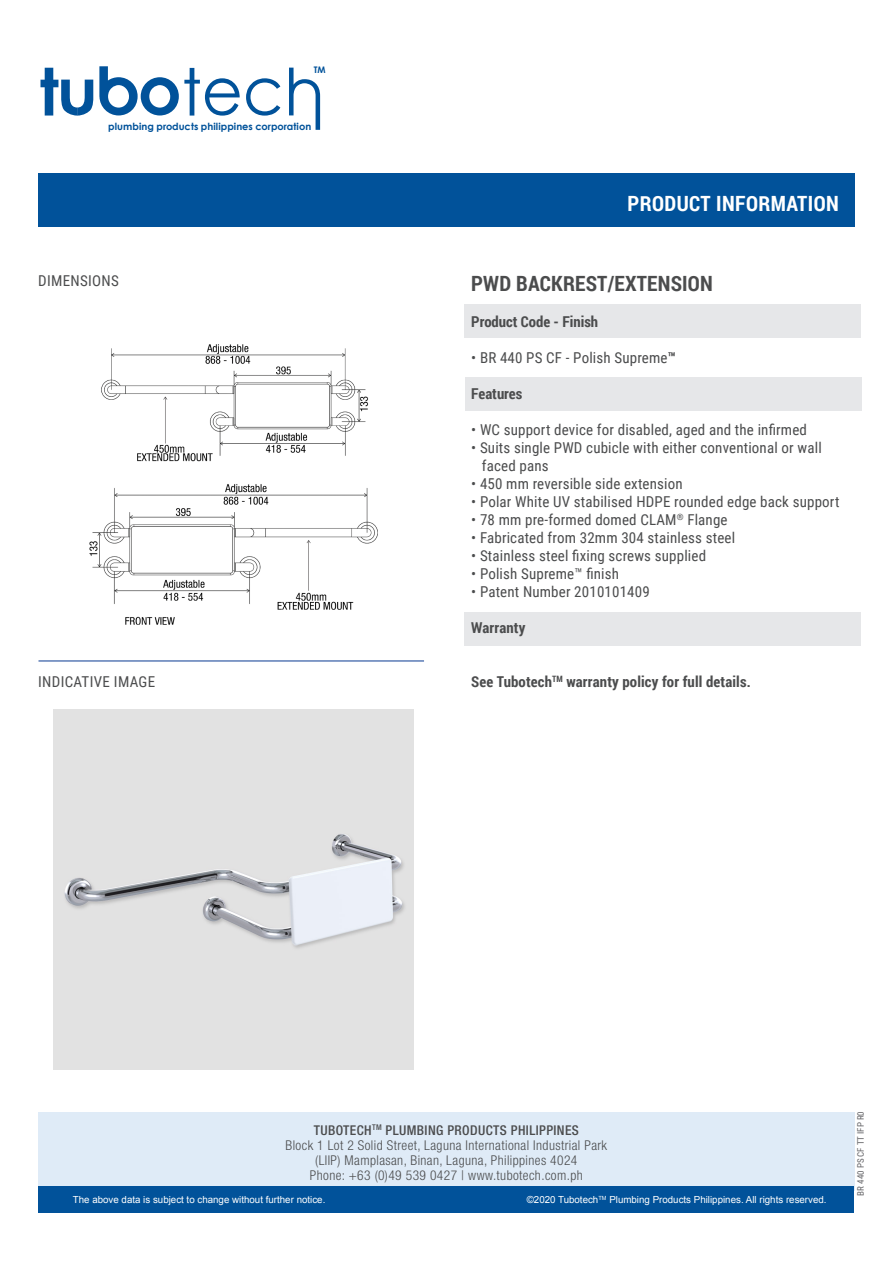
<style>
.page{position:relative;width:893px;height:1263px;background:#fff}
.page>*{position:absolute;margin:0;border:0;box-sizing:border-box;transform-origin:0 0}
.t1{font:700 21px "Roboto Condensed";letter-spacing:.01em;color:#4b4c4d}
.t2{font:700 21px "Roboto Condensed";letter-spacing:.02em;color:#fff}
.t3{font:15px "Roboto Condensed";letter-spacing:.01em;color:#4b4c4d}
.t4{font:700 15px "Roboto Condensed";letter-spacing:.01em;color:#4b4c4d}
.t5{font:300 condensed 13.5px/15px "Helvetica Neue";letter-spacing:.03em;color:#4b4c4d;text-align:center}
.t6{font:700 9.9px "Century Gothic";letter-spacing:.005em;color:#01529a}
.t7{font:9.75px "Arial";color:#fff}
.t8{font:9px "Roboto Condensed";color:#636366}
.t9{font:700 9px "Century Gothic";color:#01529a}
.s1{font-weight:700}
.s2{font-weight:500}
</style>
<div class="page">
<div style="left:38px;top:1112px;width:817px;height:78px;background:#dfebf7"></div>
<div style="left:38px;top:1186px;width:816px;height:27px;background:#01529a"></div>
<svg style="left:289px;top:68px;width:31px;height:62px"></svg>
<svg style="left:246px;top:78px;width:34px;height:38px"></svg>
<svg style="left:99px;top:66px;width:141px;height:50px"></svg>
<svg style="left:41px;top:68px;width:52px;height:48px"></svg>
<div style="left:465px;top:377px;width:396px;height:34px;background:#e6e7e9"></div>
<div style="left:465px;top:304px;width:396px;height:34px;background:#e6e7e9"></div>
<div style="left:465px;top:613px;width:396px;height:33px;background:#e6e7e9"></div>
<div style="left:39px;top:173px;width:816px;height:53px;background:#01529a"></div>
<hr style="left:39px;top:660px;width:385px;height:2px;background:#5a7bb6">
<img style="left:89px;top:344px;width:289px;height:281px">
<img style="left:54px;top:710px;width:360px;height:360px">
<p class="t9" style="left:314px;top:63px;width:13px">TM</p>
<p class="t6" style="left:108px;top:119px;width:205px">plumbing products philippines corporation</p>
<p class="t3" style="left:38px;top:270px;width:82px">DIMENSIONS</p>
<p class="t3" style="left:38px;top:671px;width:118px">INDICATIVE IMAGE</p>
<p class="t2" style="left:628px;top:189px;width:213px">PRODUCT INFORMATION</p>
<p class="t1" style="left:471px;top:268px;width:243px">PWD BACKREST/EXTENSION</p>
<p class="t4" style="left:471px;top:311px;width:128px">Product Code - Finish</p>
<p class="t3" style="left:471px;top:347px;width:206px">• BR 440 PS CF - Polish Supreme<span class="s1">™</span></p>
<p class="t4" style="left:471px;top:383px;width:53px">Features</p>
<p class="t3" style="left:471px;top:419px;width:337px">• WC support device for disabled, aged and the infirmed</p>
<p class="t3" style="left:471px;top:437px;width:352px">• Suits single PWD cubicle with either conventional or wall</p>
<p class="t3" style="left:482px;top:455px;width:68px">faced pans</p>
<p class="t3" style="left:471px;top:473px;width:213px">• 450 mm reversible side extension</p>
<p class="t3" style="left:471px;top:491px;width:370px">• Polar White UV stabilised HDPE rounded edge back support</p>
<p class="t3" style="left:471px;top:509px;width:258px">• 78 mm pre-formed domed CLAM<sup>®</sup> Flange</p>
<p class="t3" style="left:471px;top:527px;width:265px">• Fabricated from 32mm 304 stainless steel</p>
<p class="t3" style="left:471px;top:545px;width:236px">• Stainless steel fixing screws supplied</p>
<p class="t3" style="left:471px;top:563px;width:149px">• Polish Supreme™ finish</p>
<p class="t3" style="left:471px;top:581px;width:180px">• Patent Number 2010101409</p>
<p class="t4" style="left:471px;top:617px;width:56px">Warranty</p>
<p class="t4" style="left:471px;top:671px;width:281px">See Tubotech<sup>TM</sup> warranty policy for full details.</p>
<p class="t5" style="left:286px;top:1122px;width:323px"><span class="s2">TUBOTECH</span><sup>TM</sup> <span class="s2">PLUMBING PRODUCTS PHILIPPINES<br></span>Block 1 Lot 2 Solid Street, Laguna International Industrial Park (LIIP) Mamplasan, Binan, Laguna, Philippines 4024<br>Phone: +63 (0)49 539 0427 | www.tubotech.com.ph</p>
<p class="t7" style="left:73px;top:1193px;width:254px">The above data is subject to change without further notice.</p>
<p class="t7" style="left:527px;top:1193px;width:301px">©2020 Tubotech<sup>TM</sup> Plumbing Products Philippines. All rights reserved.</p>
<p class="t8" style="left:854px;top:1195px;width:86px;rotate:-90deg">BR 440 PS CF TT IFP R0</p>
</div>
